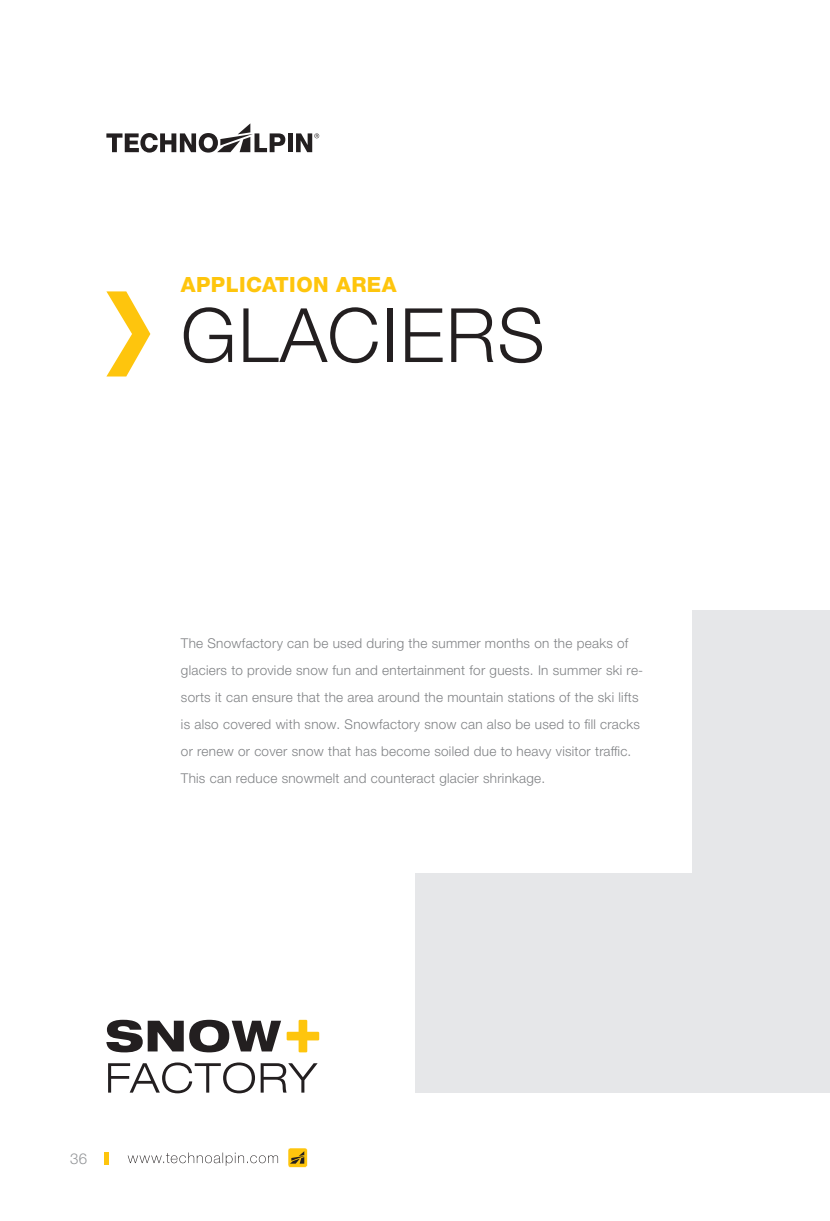
<style>
.page{position:relative;width:830px;height:1221px;background:#fff}
.page>*{position:absolute;margin:0;border:0;box-sizing:border-box;transform-origin:0 0}
.t1{font:300 75px "Helvetica Neue LTW1 G";letter-spacing:.02em;color:#231f20}
.t2{font:800 21px "Helvetica Neue LTW1 G";letter-spacing:.02em;color:#fec50d}
.t3{font:300 15px "Helvetica Neue LTW1 G";color:#939598}
.t4{font:300 13.5px/27px "Helvetica Neue LTW1 G";letter-spacing:.02em;color:#808285}
</style>
<div class="page">
<div style="left:415px;top:610px;width:414px;height:483px;background:#e6e7e9"></div>
<svg style="left:108px;top:1062px;width:209px;height:31px"></svg>
<svg style="left:106px;top:1019px;width:213px;height:33px"></svg>
<div style="left:287px;top:133px;width:5px;height:19px;background:#231f20"></div>
<svg style="left:296px;top:133px;width:23px;height:19px"></svg>
<svg style="left:106px;top:123px;width:179px;height:30px"></svg>
<div style="left:138px;top:383px;width:553px;height:489px;background:#fff"></div>
<svg style="left:106px;top:291px;width:44px;height:85px"></svg>
<hr style="left:104px;top:1151px;width:4px;height:13px;background:#fec50d">
<svg style="left:128px;top:1152px;width:150px;height:13px"></svg>
<svg style="left:288px;top:1148px;width:19px;height:19px"></svg>
<h2 class="t2" style="left:181px;top:271px;width:217px">APPLICATION AREA</h2>
<h1 class="t1" style="left:181px;top:289px;width:365px">GLACIERS</h1>
<p class="t4" style="left:181px;top:629px;width:463px">The Snowfactory can be used during the summer months on the peaks of glaciers to provide snow fun and entertainment for guests. In summer ski re&shy;sorts it can ensure that the area around the mountain stations of the ski lifts is also covered with snow. Snowfactory snow can also be used to fill cracks or renew or cover snow that has become soiled due to heavy visitor traffic.<br>This can reduce snowmelt and counteract glacier shrinkage.</p>
<p class="t3" style="left:70px;top:1148px;width:18px">36</p>
</div>
